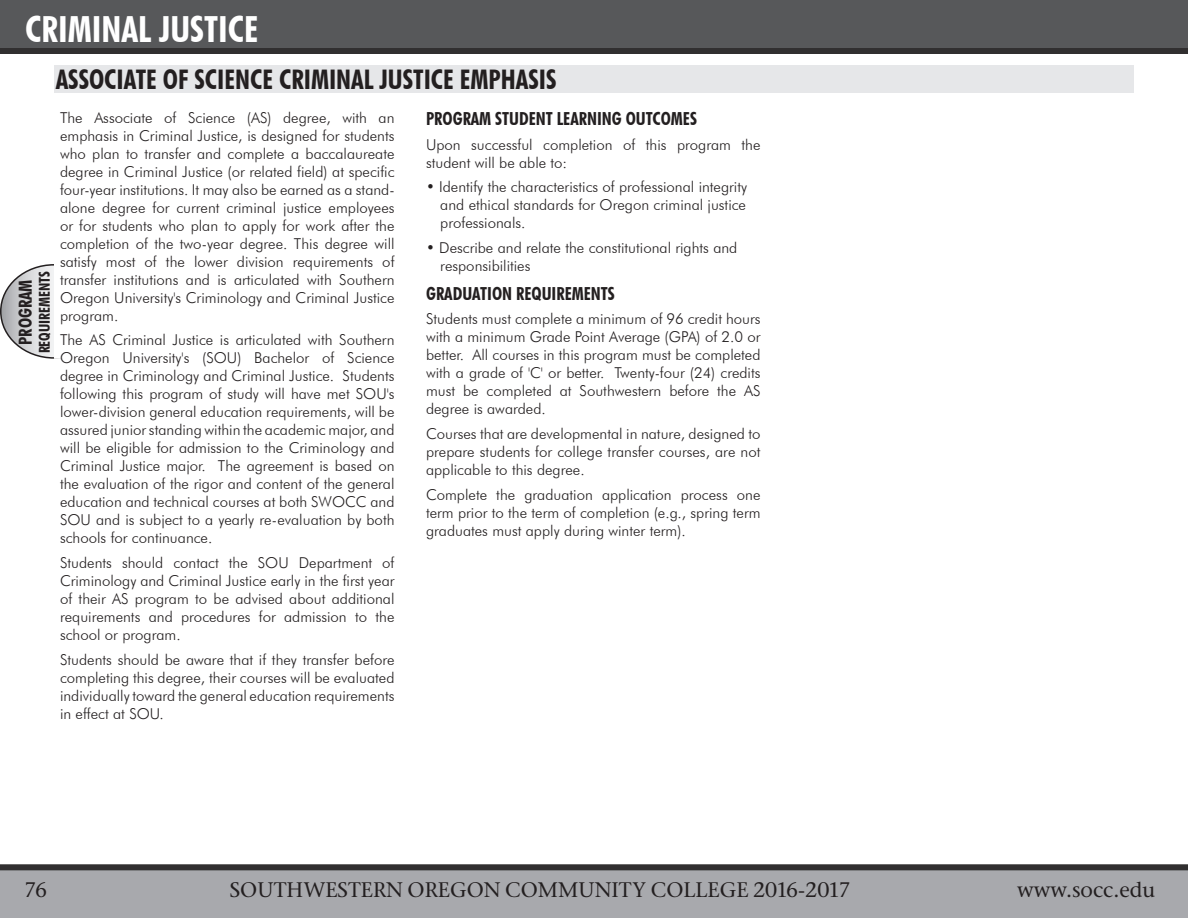
<style>
.page{position:relative;width:1188px;height:918px;background:#fff}
.page>*{position:absolute;margin:0;border:0;box-sizing:border-box;transform-origin:0 0}
.t1{font:700 condensed 36px "Futura BT";color:#fff}
.t2{font:700 condensed 27px "Futura BT";color:#231f20}
.t3{font:500 21px "Stone Serif ITC";color:#231f20}
.Sub_Headers{font:700 condensed 18px "Futura BT";color:#231f20}
.Program_Body{font:300 15px/18px "Futura BT";color:#231f20;text-align:justify}
.t4{font:700 condensed 15px "Futura BT";color:#231f20}
</style>
<div class="page">
<div style="left:0;top:0;width:1188px;height:49px;background:#57585a"></div>
<div style="left:0;top:870px;width:1188px;height:48px;background:#a8a9ad"></div>
<div style="left:0;top:864px;width:1188px;height:6px;background:#312f30"></div>
<div style="left:0;top:48px;width:1188px;height:6px;background:#312f30"></div>
<svg style="left:1px;top:265px;width:106px;height:93px;background:#d3d3d5"></svg>
<div style="left:54px;top:264px;width:55px;height:95px;background:#fff"></div>
<div style="left:54px;top:65px;width:1080px;height:27px;background:#e6e7e9"></div>
<p class="t1" style="left:25px;top:8px;width:235px">CRIMINAL JUSTICE</p>
<p class="t2" style="left:56px;top:63px;width:502px">ASSOCIATE OF SCIENCE CRIMINAL JUSTICE EMPHASIS</p>
<p class="Program_Body" style="left:60px;top:108px;width:336px">The Associate of Science (AS) degree, with an emphasis in Criminal Justice, is designed for students who plan to transfer and complete a baccalaureate degree in Criminal Justice (or related field) at specific four-year institutions. It may also be earned as a stand&shy;alone degree for current criminal justice employees or for students who plan to apply for work after the completion of the two-year degree. This degree will satisfy most of the lower division requirements of transfer institutions and is articulated with Southern Oregon University's Criminology and Criminal Justice program.</p>
<p class="Program_Body" style="left:60px;top:331px;width:336px">The AS Criminal Justice is articulated with Southern Oregon University's (SOU) Bachelor of Science degree in Criminology and Criminal Justice. Students following this program of study will have met SOU's lower-division general education requirements, will be assured junior standing within the academic major, and will be eligible for admission to the Criminology and Criminal Justice major. The agreement is based on the evaluation of the rigor and content of the general education and technical courses at both SWOCC and SOU and is subject to a yearly re-evaluation by both schools for continuance.</p>
<p class="Program_Body" style="left:60px;top:554px;width:336px">Students should contact the SOU Department of Criminology and Criminal Justice early in the first year of their AS program to be advised about additional requirements and procedures for admission to the school or program.</p>
<p class="Program_Body" style="left:60px;top:650px;width:336px">Students should be aware that if they transfer before completing this degree, their courses will be evaluated individually toward the general education requirements in effect at SOU.</p>
<p class="Sub_Headers" style="left:426px;top:108px;width:272px">PROGRAM STUDENT LEARNING OUTCOMES</p>
<p class="Program_Body" style="left:426px;top:135px;width:336px">Upon successful completion of this program the student will be able to:</p>
<p class="Program_Body" style="left:440px;top:178px;width:308px;text-indent:-14px">• Identify the characteristics of professional integrity and ethical standards for Oregon criminal justice professionals.</p>
<p class="Program_Body" style="left:440px;top:239px;width:299px;text-indent:-14px">• Describe and relate the constitutional rights and responsibilities</p>
<p class="Sub_Headers" style="left:426px;top:282px;width:190px">GRADUATION REQUIREMENTS</p>
<p class="Program_Body" style="left:426px;top:310px;width:336px">Students must complete a minimum of 96 credit hours with a minimum Grade Point Average (GPA) of 2.0 or better. All courses in this program must be completed with a grade of 'C' or better. Twenty-four (24) credits must be completed at Southwestern before the AS degree is awarded.</p>
<p class="Program_Body" style="left:426px;top:425px;width:336px">Courses that are developmental in nature, designed to prepare students for college transfer courses, are not applicable to this degree.</p>
<p class="Program_Body" style="left:426px;top:485px;width:336px">Complete the graduation application process one term prior to the term of completion (e.g., spring term graduates must apply during winter term).</p>
<p class="Sub_Headers" style="left:15px;top:345px;width:67px;rotate:-90deg">PROGRAM</p>
<p class="t4" style="left:35px;top:353px;width:84px;rotate:-90deg">REQUIREMENTS</p>
<h3 class="t3" style="left:24px;top:877px;width:24px">76</h3>
<h3 class="t3" style="left:230px;top:877px;width:622px">SOUTHWESTERN OREGON COMMUNITY COLLEGE 2016-2017</h3>
<h3 class="t3" style="left:1017px;top:877px;width:140px">www.socc.edu</h3>
</div>
